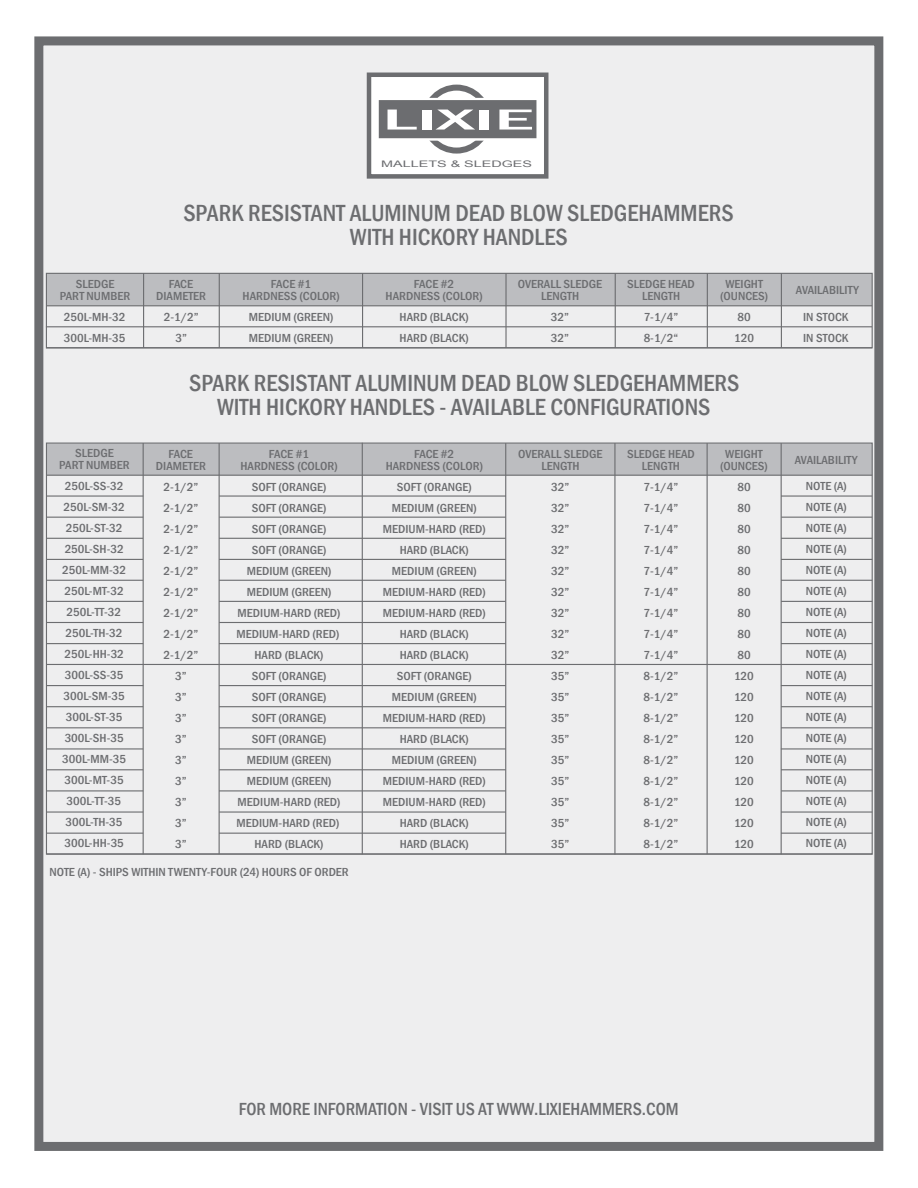
<style>
.page{position:relative;width:918px;height:1188px;background:#fff}
.page>*{position:absolute;margin:0;border:0;box-sizing:border-box;transform-origin:0 0}
.t1{font:500 condensed 30px "Franklin Gothic";color:#fff;scale:2.81 1}
.t2{font:500 condensed 24px/24px "Franklin Gothic";color:#6c6d70;text-align:center}
.t3{font:500 condensed 18px "Franklin Gothic";color:#6c6d70}
.t4{font:500 condensed 12px/21px "Franklin Gothic";color:#6c6d70;text-align:center;scale:1.09 1}
.t5{font:500 condensed 12px/21px "Franklin Gothic";color:#6c6d70;text-align:center;scale:1.08 1}
.t6{font:9px "Arial";color:#6c6d70;scale:1.6 1}
</style>
<div class="page">
<div style="left:39px;top:43px;width:840px;height:1106px;background:#eeeeef"></div>
<div style="left:34px;top:36px;width:849px;height:1115px;border:9px solid #6c6d70"></div>
<svg style="left:45px;top:442px;width:829px;height:414px"></svg>
<svg style="left:45px;top:272px;width:828px;height:77px"></svg>
<div style="left:369px;top:75px;width:177px;height:101px;background:#fff"></div>
<div style="left:367px;top:73px;width:181px;height:106px;border:4px solid #6c6d70"></div>
<div style="left:422px;top:85px;width:69px;height:69px;border:6px solid #6c6d70;border-radius:50%"></div>
<div style="left:387px;top:98px;width:140px;height:43px;background:linear-gradient(to right,#ddddde,#ddddde)"></div>
<div style="left:379px;top:100px;width:157px;height:38px;background:#6c6d70"></div>
<h1 class="t1" style="left:382px;top:100px;width:55px">LIXIE</h1>
<p class="t6" style="left:381px;top:158px;width:96px">MALLETS &amp; SLEDGES</p>
<p class="t5" style="left:60px;top:277px;width:67px;line-height:12px">SLEDGE<br>PART NUMBER</p>
<p class="t5" style="left:64px;top:306px;width:59px;text-align:left">250L-MH-32<br>300L-MH-35</p>
<p class="t5" style="left:59px;top:447px;width:67px;line-height:12px">SLEDGE<br>PART NUMBER</p>
<p class="t5" style="left:62px;top:476px;width:61px">250L-SS-32<br>250L-SM-32<br>250L-ST-32<br>250L-SH-32<br>250L-MM-32<br>250L-MT-32<br>250L-TT-32<br>250L-TH-32<br>250L-HH-32<br>300L-SS-35<br>300L-SM-35<br>300L-ST-35<br>300L-SH-35<br>300L-MM-35<br>300L-MT-35<br>300L-TT-35<br>300L-TH-35<br>300L-HH-35</p>
<h2 class="t2" style="left:183px;top:201px;width:552px">SPARK RESISTANT ALUMINUM DEAD BLOW SLEDGEHAMMERS<br>WITH HICKORY HANDLES</h2>
<p class="t4" style="left:156px;top:277px;width:47px;line-height:12px">FACE<br>DIAMETER</p>
<p class="t4" style="left:164px;top:306px;width:34px">2-1/2”<br>3”</p>
<p class="t4" style="left:243px;top:278px;width:91px;line-height:12px">FACE #1<br>HARDNESS (COLOR)</p>
<p class="t4" style="left:249px;top:306px;width:79px;text-align:left">MEDIUM (GREEN)<br>MEDIUM (GREEN)</p>
<p class="t4" style="left:386px;top:278px;width:91px;line-height:12px">FACE #2<br>HARDNESS (COLOR)</p>
<p class="t4" style="left:400px;top:306px;width:65px;text-align:left">HARD (BLACK)<br>HARD (BLACK)</p>
<p class="t4" style="left:518px;top:277px;width:79px;line-height:12px">OVERALL SLEDGE<br>LENGTH</p>
<p class="t4" style="left:551px;top:306px;width:18px;text-align:left">32”<br>32”</p>
<p class="t5" style="left:627px;top:277px;width:64px;line-height:12px">SLEDGE HEAD<br>LENGTH</p>
<p class="t5" style="left:644px;top:306px;width:34px;text-align:left">7-1/4”<br>8-1/2“</p>
<p class="t5" style="left:720px;top:277px;width:46px;line-height:12px">WEIGHT (OUNCES)</p>
<p class="t5" style="left:734px;top:306px;width:20px;text-align:left">80<br>120</p>
<p class="t5" style="left:803px;top:306px;width:44px;text-align:left">IN STOCK<br>IN STOCK</p>
<p class="t5" style="left:796px;top:279px;width:60px">AVAILABILITY</p>
<h2 class="t2" style="left:189px;top:371px;width:552px">SPARK RESISTANT ALUMINUM DEAD BLOW SLEDGEHAMMERS<br>WITH HICKORY HANDLES - AVAILABLE CONFIGURATIONS</h2>
<p class="t4" style="left:156px;top:447px;width:47px;line-height:12px">FACE<br>DIAMETER</p>
<p class="t4" style="left:164px;top:476px;width:34px">2-1/2”<br>2-1/2”<br>2-1/2”<br>2-1/2”<br>2-1/2”<br>2-1/2”<br>2-1/2”<br>2-1/2”<br>2-1/2”<br>3”<br>3”<br>3”<br>3”<br>3”<br>3”<br>3”<br>3”<br>3”</p>
<p class="t4" style="left:241px;top:448px;width:91px;line-height:12px">FACE #1<br>HARDNESS (COLOR)</p>
<p class="t4" style="left:236px;top:476px;width:97px">SOFT (ORANGE)<br>SOFT (ORANGE)<br>SOFT (ORANGE)<br>SOFT (ORANGE)<br>MEDIUM (GREEN)<br>MEDIUM (GREEN)<br>MEDIUM-HARD (RED)<br>MEDIUM-HARD (RED)<br>HARD (BLACK)<br>SOFT (ORANGE)<br>SOFT (ORANGE)<br>SOFT (ORANGE)<br>SOFT (ORANGE)<br>MEDIUM (GREEN)<br>MEDIUM (GREEN)<br>MEDIUM-HARD (RED)<br>MEDIUM-HARD (RED)<br>HARD (BLACK)</p>
<p class="t4" style="left:386px;top:448px;width:91px;line-height:12px">FACE #2<br>HARDNESS (COLOR)</p>
<p class="t4" style="left:383px;top:476px;width:96px">SOFT (ORANGE)<br>MEDIUM (GREEN)<br>MEDIUM-HARD (RED)<br>HARD (BLACK)<br>MEDIUM (GREEN)<br>MEDIUM-HARD (RED)<br>MEDIUM-HARD (RED)<br>HARD (BLACK)<br>HARD (BLACK)<br>SOFT (ORANGE)<br>MEDIUM (GREEN)<br>MEDIUM-HARD (RED)<br>HARD (BLACK)<br>MEDIUM (GREEN)<br>MEDIUM-HARD (RED)<br>MEDIUM-HARD (RED)<br>HARD (BLACK)<br>HARD (BLACK)</p>
<p class="t4" style="left:518px;top:447px;width:79px;line-height:12px">OVERALL SLEDGE<br>LENGTH</p>
<p class="t4" style="left:551px;top:476px;width:18px;text-align:justify">32” 32” 32” 32” 32” 32” 32” 32” 32” 35” 35” 35” 35” 35” 35” 35” 35” 35”</p>
<p class="t5" style="left:627px;top:447px;width:64px;line-height:12px">SLEDGE HEAD<br>LENGTH</p>
<p class="t5" style="left:644px;top:476px;width:34px;text-align:justify">7-1/4” 7-1/4” 7-1/4” 7-1/4” 7-1/4” 7-1/4” 7-1/4” 7-1/4” 7-1/4” 8-1/2” 8-1/2” 8-1/2” 8-1/2” 8-1/2” 8-1/2” 8-1/2” 8-1/2” 8-1/2”</p>
<p class="t5" style="left:720px;top:447px;width:46px;line-height:12px">WEIGHT (OUNCES)</p>
<p class="t5" style="left:734px;top:476px;width:20px;text-align:left">80<br>80<br>80<br>80<br>80<br>80<br>80<br>80<br>80<br>120<br>120<br>120<br>120<br>120<br>120<br>120<br>120<br>120</p>
<p class="t5" style="left:795px;top:447px;width:60px;line-height:26.1px">AVAILABILITY<br>NOTE (A)</p>
<p class="t5" style="left:806px;top:496px;width:39px;text-align:justify">NOTE (A)<br>NOTE (A)<br>NOTE (A)<br>NOTE (A)<br>NOTE (A)<br>NOTE (A)<br>NOTE (A)<br>NOTE (A)<br>NOTE (A)<br>NOTE (A)<br>NOTE (A)<br>NOTE (A)<br>NOTE (A)<br>NOTE (A)<br>NOTE (A)<br>NOTE (A)<br>NOTE (A)</p>
<p class="t5" style="left:49px;top:862px;width:279px">NOTE (A) - SHIPS WITHIN TWENTY-FOUR (24) HOURS OF ORDER</p>
<h3 class="t3" style="left:239px;top:1097px;width:442px">FOR MORE INFORMATION - VISIT US AT WWW.LIXIEHAMMERS.COM</h3>
</div>
